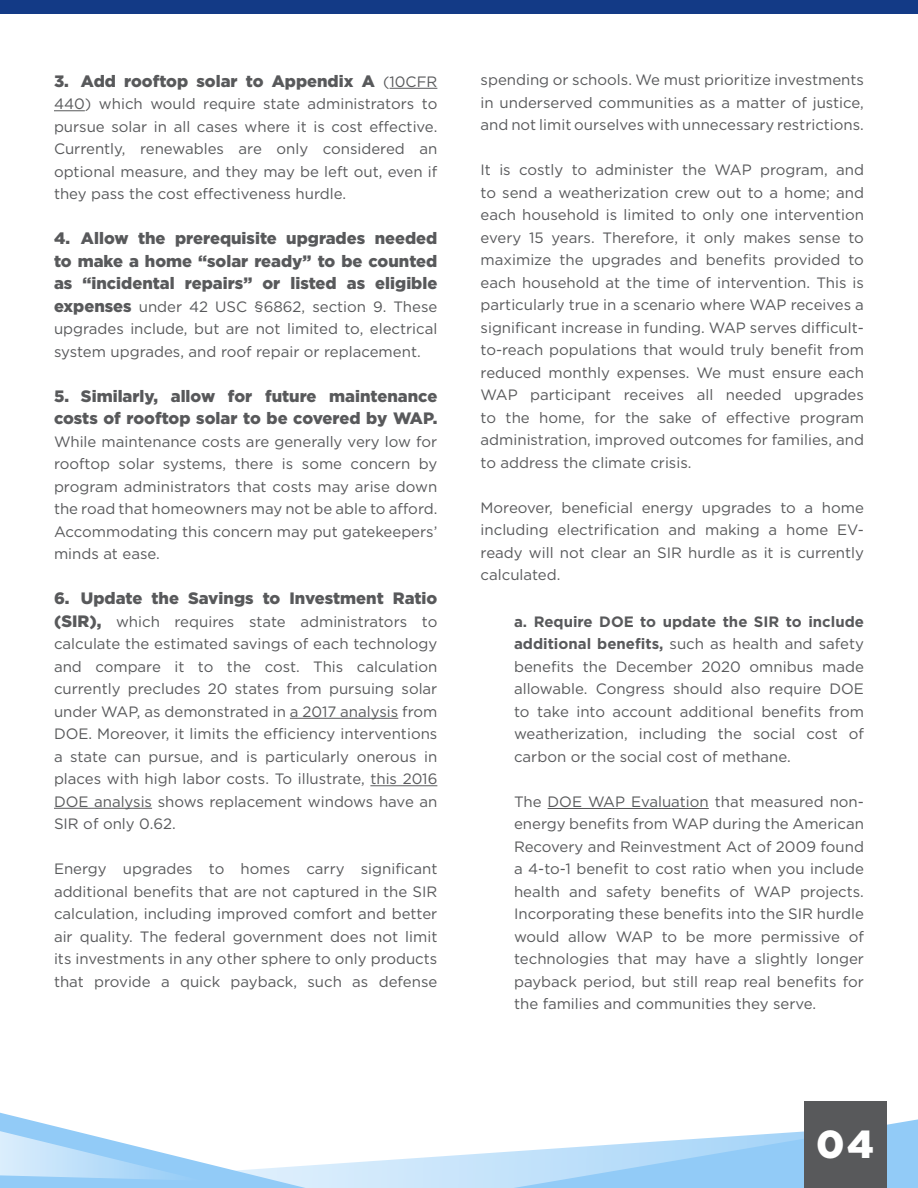
<style>
.page{position:relative;width:918px;height:1188px;background:#fff}
.page>*{position:absolute;margin:0;border:0;box-sizing:border-box;transform-origin:0 0}
.t1{font:900 39px "Gotham";color:#fff}
.t2{font:900 16.5px/22.5px "Gotham";color:#58595b;text-align:justify}
.t3{font:15px/22.5px "Gotham";color:#58595b;text-align:justify}
.s1{font-weight:400;font-size:15px}
.s2{font-weight:900;font-size:16.5px}
.s3{font-weight:700}
</style>
<div class="page">
<div style="left:0;top:0;width:918px;height:14px;background:#133a86"></div>
<svg style="left:0;top:1113px;width:918px;height:75px"></svg>
<div style="left:804px;top:1101px;width:82px;height:87px;background:#58595b"></div>
<hr style="left:390px;top:88px;width:47px;height:1px;background:#58595b">
<hr style="left:54px;top:110px;width:31px;height:1px;background:#58595b">
<hr style="left:290px;top:718px;width:108px;height:1px;background:#58595b">
<hr style="left:370px;top:785px;width:67px;height:1px;background:#58595b">
<hr style="left:54px;top:808px;width:98px;height:1px;background:#58595b">
<hr style="left:548px;top:808px;width:161px;height:1px;background:#58595b">
<p class="t2" style="left:54px;top:69px;width:385px">3. Add rooftop solar to Appendix A <span class="s1">(10CFR</span></p>
<p class="t3" style="left:54px;top:92px;width:385px">440) which would require state administrators to pursue solar in all cases where it is cost effective.<br>Currently, renewables are only considered an optional measure, and they may be left out, even if they pass the cost effectiveness hurdle.</p>
<p class="t2" style="left:54px;top:227px;width:385px">4. Allow the prerequisite upgrades needed to make a home “solar ready” to be counted as “incidental repairs” or listed as eligible</p>
<p class="t3" style="left:54px;top:295px;width:385px"><span class="s2">expenses</span> under 42 USC §6862, section 9. These upgrades include, but are not limited to, electrical system upgrades, and roof repair or replacement.</p>
<p class="t2" style="left:54px;top:384px;width:385px">5. Similarly, allow for future maintenance costs of rooftop solar to be covered by WAP.</p>
<p class="t3" style="left:54px;top:430px;width:385px">While maintenance costs are generally very low for rooftop solar systems, there is some concern by program administrators that costs may arise down the road that homeowners may not be able to afford.<br>Accommodating this concern may put gatekeepers’ minds at ease.</p>
<p class="t2" style="left:54px;top:587px;width:385px">6. Update the Savings to Investment Ratio</p>
<p class="t3" style="left:54px;top:610px;width:385px"><span class="s2">(SIR),</span> which requires state administrators to calculate the estimated savings of each technology and compare it to the cost. This calculation currently precludes 20 states from pursuing solar under WAP, as demonstrated in a 2017 analysis from DOE. Moreover, it limits the efficiency interventions a state can pursue, and is particularly onerous in places with high labor costs. To illustrate, this 2016<br>DOE analysis shows replacement windows have an SIR of only 0.62.</p>
<p class="t3" style="left:54px;top:857px;width:385px">Energy upgrades to homes carry significant additional benefits that are not captured in the SIR calculation, including improved comfort and better air quality. The federal government does not limit its investments in any other sphere to only products that provide a quick payback, such as defense</p>
<p class="t3" style="left:481px;top:68px;width:385px">spending or schools. We must prioritize investments in underserved communities as a matter of justice, and not limit ourselves with unnecessary restrictions.</p>
<p class="t3" style="left:481px;top:158px;width:385px">It is costly to administer the WAP program, and to send a weatherization crew out to a home; and each household is limited to only one intervention every 15 years. Therefore, it only makes sense to maximize the upgrades and benefits provided to each household at the time of intervention. This is particularly true in a scenario where WAP receives a significant increase in funding. WAP serves difficult&shy;to-reach populations that would truly benefit from reduced monthly expenses. We must ensure each WAP participant receives all needed upgrades to the home, for the sake of effective program administration, improved outcomes for families, and to address the climate crisis.</p>
<p class="t3" style="left:481px;top:496px;width:385px">Moreover, beneficial energy upgrades to a home including electrification and making a home EV&shy;ready will not clear an SIR hurdle as it is currently calculated.</p>
<p class="t3" style="left:514px;top:610px;width:351px"><span class="s3">a. Require DOE to update the SIR to include additional benefits,</span> such as health and safety benefits the December 2020 omnibus made allowable. Congress should also require DOE to take into account additional benefits from weatherization, including the social cost of carbon or the social cost of methane.</p>
<p class="t3" style="left:514px;top:790px;width:351px">The DOE WAP Evaluation that measured non&shy;energy benefits from WAP during the American Recovery and Reinvestment Act of 2009 found a 4-to-1 benefit to cost ratio when you include health and safety benefits of WAP projects.<br>Incorporating these benefits into the SIR hurdle would allow WAP to be more permissive of technologies that may have a slightly longer payback period, but still reap real benefits for the families and communities they serve.</p>
<p class="t1" style="left:816px;top:1122px;width:59px">04</p>
</div>
